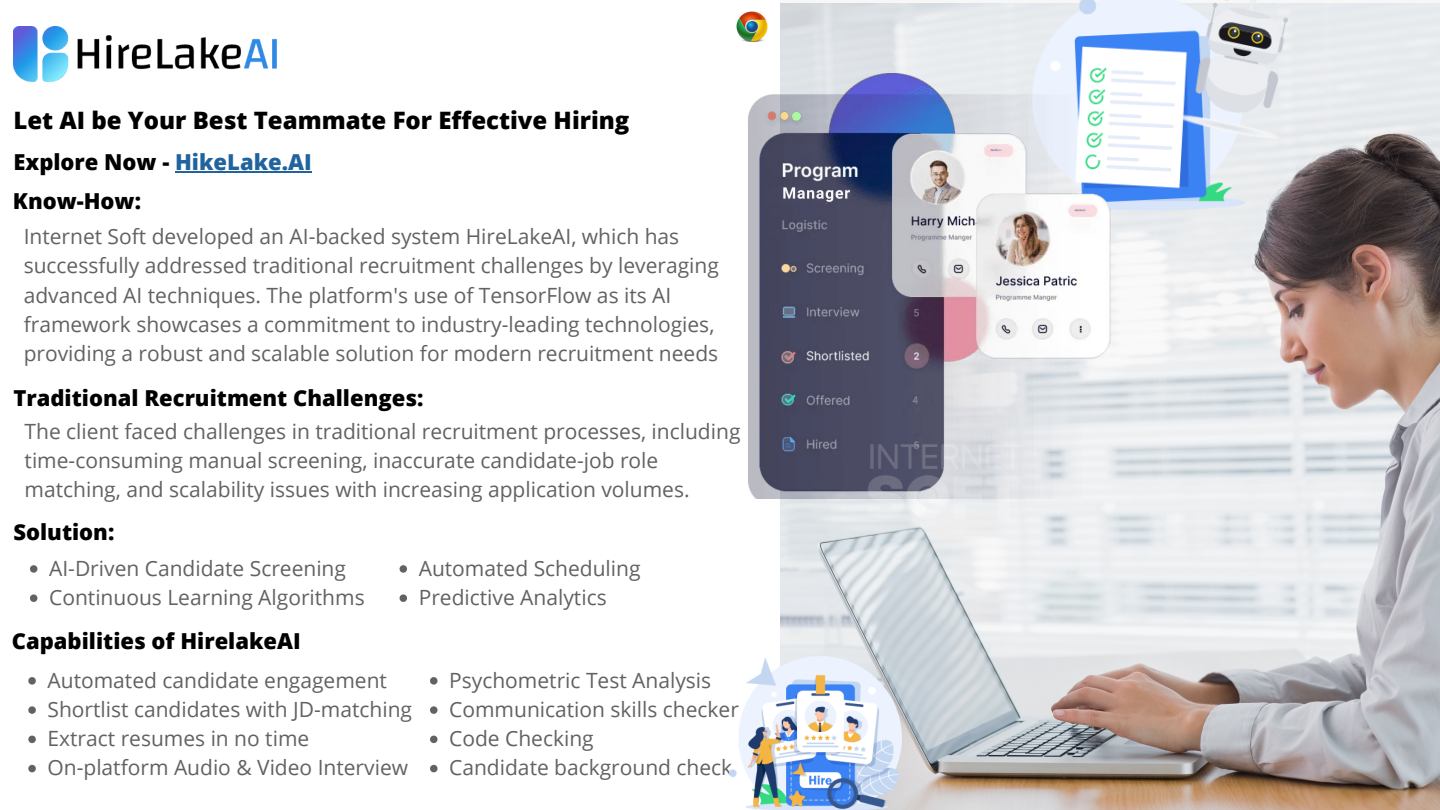
<style>
.page{position:relative;width:1440px;height:810px;background:#fff}
.page>*{position:absolute;margin:0;border:0;box-sizing:border-box;transform-origin:0 0}
.t1{font:800 24px "Open Sans";color:#000}
.t2{font:800 22px "Open Sans";color:#000}
.t3{font:21px/29.2px "Open Sans";color:#626262}
.s1{color:#21649d}
</style>
<div class="page">
<img style="left:780px;top:3px;width:660px;height:807px">
<img style="left:13px;top:26px;width:264px;height:56px">
<img style="left:736px;top:11px;width:32px;height:31px">
<svg style="left:430px;top:677px;width:8px;height:8px"></svg>
<svg style="left:430px;top:706px;width:8px;height:8px"></svg>
<svg style="left:430px;top:736px;width:8px;height:7px"></svg>
<svg style="left:430px;top:765px;width:8px;height:7px"></svg>
<img style="left:730px;top:656px;width:172px;height:154px">
<img style="left:1032px;top:0;width:286px;height:209px">
<img style="left:748px;top:73px;width:393px;height:426px">
<img style="left:868px;top:444px;width:177px;height:74px">
<svg style="left:400px;top:565px;width:7px;height:8px"></svg>
<svg style="left:400px;top:594px;width:7px;height:8px"></svg>
<svg style="left:28px;top:677px;width:8px;height:8px"></svg>
<svg style="left:28px;top:706px;width:8px;height:8px"></svg>
<svg style="left:28px;top:736px;width:8px;height:7px"></svg>
<svg style="left:28px;top:765px;width:8px;height:7px"></svg>
<hr style="left:175px;top:171px;width:137px;height:2px;background:#21649d">
<svg style="left:30px;top:565px;width:7px;height:8px"></svg>
<svg style="left:30px;top:594px;width:7px;height:8px"></svg>
<p class="t1" style="left:13px;top:104px;width:617px">Let AI be Your Best Teammate For Effective Hiring</p>
<p class="t2" style="left:13px;top:146px;width:300px">Explore Now - <span class="s1">HikeLake.AI</span></p>
<p class="t2" style="left:13px;top:186px;width:130px">Know-How:</p>
<p class="t3" style="left:24px;top:221px;width:697px">Internet Soft developed an AI-backed system HireLakeAI, which has successfully addressed traditional recruitment challenges by leveraging advanced AI techniques. The platform's use of TensorFlow as its AI framework showcases a commitment to industry-leading technologies, providing a robust and scalable solution for modern recruitment needs</p>
<p class="t2" style="left:13px;top:383px;width:411px">Traditional Recruitment Challenges:</p>
<p class="t3" style="left:25px;top:416px;width:717px">The client faced challenges in traditional recruitment processes, including time-consuming manual screening, inaccurate candidate-job role matching, and scalability issues with increasing application volumes.</p>
<p class="t2" style="left:13px;top:516px;width:102px">Solution:</p>
<p class="t3" style="left:49px;top:553px;width:298px">AI-Driven Candidate Screening</p>
<p class="t3" style="left:49px;top:582px;width:317px">Continuous Learning Algorithms</p>
<p class="t2" style="left:12px;top:625px;width:290px">Capabilities of HirelakeAI</p>
<p class="t3" style="left:419px;top:553px;width:223px">Automated Scheduling</p>
<p class="t3" style="left:419px;top:582px;width:189px">Predictive Analytics</p>
<p class="t3" style="left:48px;top:665px;width:341px">Automated candidate engagement</p>
<p class="t3" style="left:48px;top:694px;width:366px">Shortlist candidates with JD-matching</p>
<p class="t3" style="left:48px;top:723px;width:263px">Extract resumes in no time</p>
<p class="t3" style="left:48px;top:753px;width:362px">On-platform Audio &amp; Video Interview</p>
<p class="t3" style="left:449px;top:665px;width:264px">Psychometric Test Analysis</p>
<p class="t3" style="left:449px;top:694px;width:291px">Communication skills checker</p>
<p class="t3" style="left:449px;top:723px;width:146px">Code Checking</p>
<p class="t3" style="left:449px;top:753px;width:285px">Candidate background check</p>
</div>
